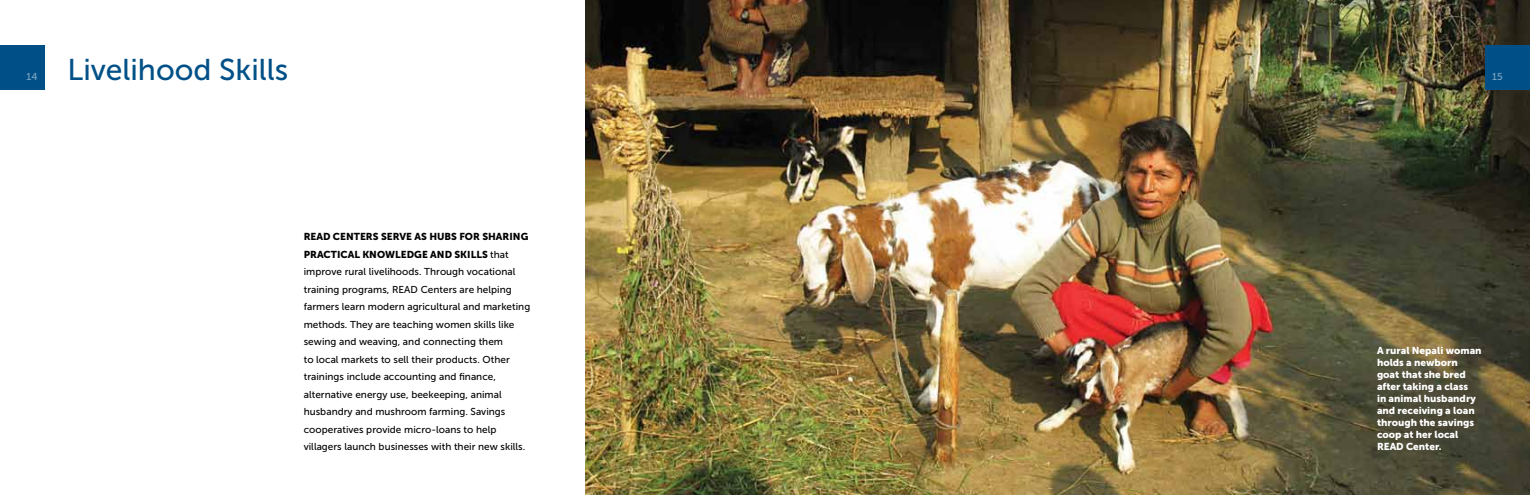
<style>
.page{position:relative;width:1530px;height:495px;background:#fff}
.page>*{position:absolute;margin:0;border:0;box-sizing:border-box;transform-origin:0 0}
.t1{font:30px "Museo Sans 500";color:#005087}
.t2{font:10px/17.5px "Museo Sans 500";letter-spacing:.005em;color:#000}
.t3{font:10px/12px "Museo Sans 900";color:#fff}
.t4{font:10px/17.5px "Museo Sans 900";letter-spacing:.005em;color:#000}
.t5{font:10px "Museo Sans 500";color:#80a7c3}
.s1{font-family:"Museo Sans 500"}
</style>
<div class="page">
<img style="left:585px;top:0;width:945px;height:495px">
<div style="left:0;top:45px;width:45px;height:45px;background:#005087"></div>
<div style="left:1485px;top:45px;width:45px;height:45px;background:#005087"></div>
<p class="t5" style="left:27px;top:71px;width:12px">14</p>
<h1 class="t1" style="left:68px;top:53px;width:222px">Livelihood Skills</h1>
<p class="t4" style="left:304px;top:228px;width:226px">READ CENTERS SERVE AS HUBS FOR SHARING<br>PRACTICAL KNOWLEDGE AND SKILLS <span class="s1">that</span></p>
<p class="t2" style="left:304px;top:263px;width:228px">improve rural livelihoods. Through vocational training programs, READ Centers are helping farmers learn modern agricultural and marketing methods. They are teaching women skills like sewing and weaving, and connecting them<br>to local markets to sell their products. Other trainings include accounting and finance, alternative energy use, beekeeping, animal husbandry and mushroom farming. Savings cooperatives provide micro-loans to help villagers launch businesses with their new skills.</p>
<p class="t5" style="left:1492px;top:71px;width:12px">15</p>
<p class="t3" style="left:1377px;top:344px;width:106px">A rural Nepali woman holds a newborn goat that she bred after taking a class<br>in animal husbandry and receiving a loan through the savings coop at her local<br>READ Center.</p>
</div>
